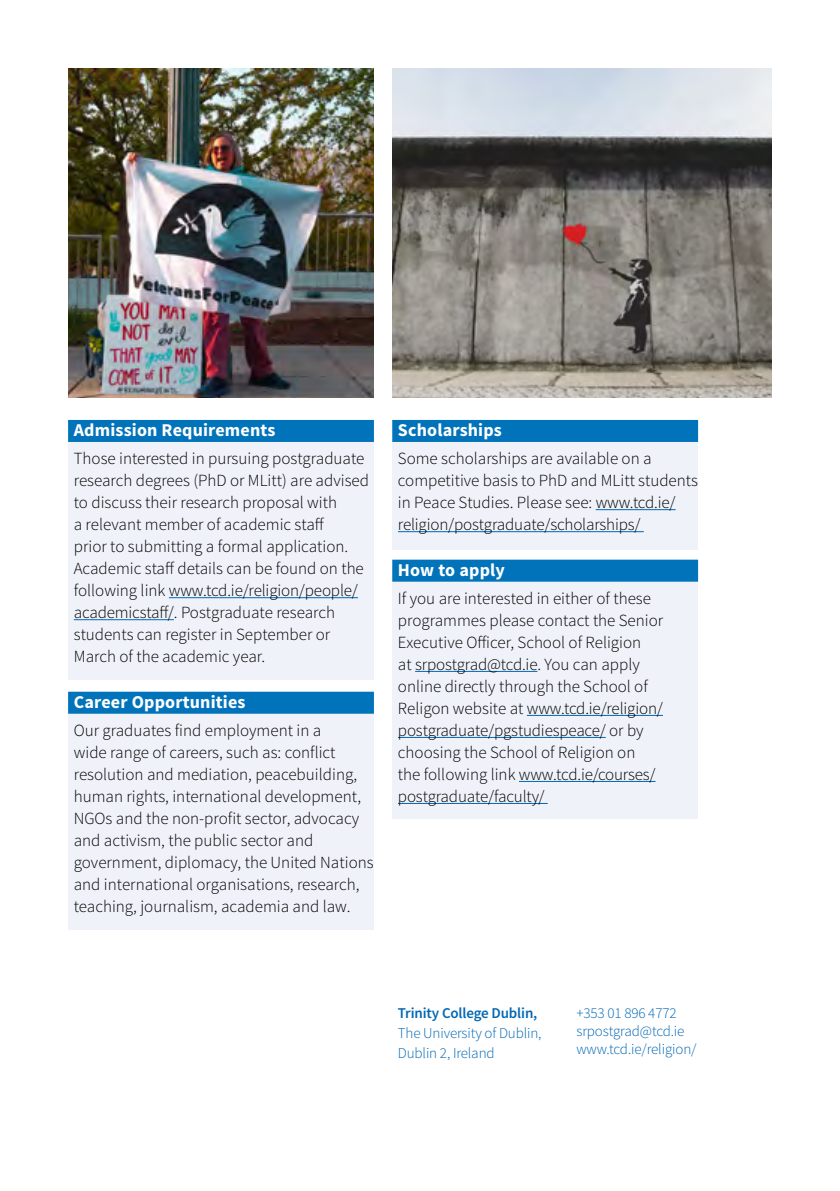
<style>
.page{position:relative;width:840px;height:1191px;background:#fff}
.page>*{position:absolute;margin:0;border:0;box-sizing:border-box;transform-origin:0 0}
.t1{font:700 18px "Source Sans Pro";letter-spacing:.01em;color:#fff}
.t2{font:300 17px/22px "Source Sans Pro";color:#000}
.t3{font:300 15px/18px "Source Sans Pro";letter-spacing:-.01em;color:#0067b4}
.t4{font:600 15px "Source Sans Pro";letter-spacing:-.01em;color:#0067b4}
</style>
<div class="page">
<div style="left:68px;top:420px;width:306px;height:259px;background:#f0f2f9"></div>
<div style="left:68px;top:700px;width:306px;height:230px;background:#f0f2f9"></div>
<div style="left:392px;top:420px;width:305px;height:129px;background:#f0f2f9"></div>
<div style="left:392px;top:567px;width:305px;height:252px;background:#f0f2f9"></div>
<div style="left:68px;top:420px;width:306px;height:22px;background:#0073bb"></div>
<hr style="left:169px;top:597px;width:189px;height:1px;background:#0067b4">
<hr style="left:74px;top:619px;width:100px;height:1px;background:#0067b4">
<div style="left:68px;top:691px;width:306px;height:22px;background:#0073bb"></div>
<div style="left:392px;top:420px;width:305px;height:22px;background:#0073bb"></div>
<hr style="left:595px;top:509px;width:80px;height:1px;background:#0067b4">
<hr style="left:398px;top:531px;width:245px;height:1px;background:#0067b4">
<div style="left:392px;top:559px;width:305px;height:22px;background:#0073bb"></div>
<hr style="left:415px;top:671px;width:122px;height:1px;background:#0067b4">
<hr style="left:526px;top:715px;width:136px;height:1px;background:#0067b4">
<hr style="left:398px;top:737px;width:207px;height:1px;background:#0067b4">
<hr style="left:518px;top:781px;width:137px;height:1px;background:#0067b4">
<hr style="left:398px;top:803px;width:149px;height:1px;background:#0067b4">
<img style="left:392px;top:68px;width:379px;height:329px">
<img style="left:68px;top:68px;width:306px;height:329px">
<p class="t1" style="left:74px;top:419px;width:203px">Admission Requirements</p>
<p class="t2" style="left:74px;top:447px;width:296px">Those interested in pursuing postgraduate research degrees (PhD or MLitt) are advised to discuss their research proposal with<br>a relevant member of academic staff<br>prior to submitting a formal application.<br>Academic staff details can be found on the following link www.tcd.ie/religion/people/ academicstaff/. Postgraduate research students can register in September or March of the academic year.</p>
<p class="t1" style="left:74px;top:690px;width:173px">Career Opportunities</p>
<p class="t2" style="left:74px;top:719px;width:301px">Our graduates find employment in a<br>wide range of careers, such as: conflict resolution and mediation, peacebuilding, human rights, international development, NGOs and the non-profit sector, advocacy and activism, the public sector and government, diplomacy, the United Nations and international organisations, research, teaching, journalism, academia and law.</p>
<p class="t1" style="left:398px;top:419px;width:105px">Scholarships</p>
<p class="t2" style="left:398px;top:447px;width:301px">Some scholarships are available on a competitive basis to PhD and MLitt students in Peace Studies. Please see: www.tcd.ie/ religion/postgraduate/scholarships/</p>
<p class="t1" style="left:398px;top:558px;width:108px">How to apply</p>
<p class="t2" style="left:398px;top:587px;width:267px">If you are interested in either of these programmes please contact the Senior Executive Officer, School of Religion<br>at srpostgrad@tcd.ie. You can apply online directly through the School of Religon website at www.tcd.ie/religion/ postgraduate/pgstudiespeace/ or by choosing the School of Religion on<br>the following link www.tcd.ie/courses/ postgraduate/faculty/</p>
<p class="t4" style="left:398px;top:1003px;width:141px">Trinity College Dublin,</p>
<p class="t3" style="left:398px;top:1023px;width:145px;line-height:20px">The University of Dublin,<br>Dublin 2, Ireland</p>
<p class="t3" style="left:576px;top:1004px;width:121px">+353 01 896 4772 srpostgrad@tcd.ie www.tcd.ie/religion/</p>
</div>
